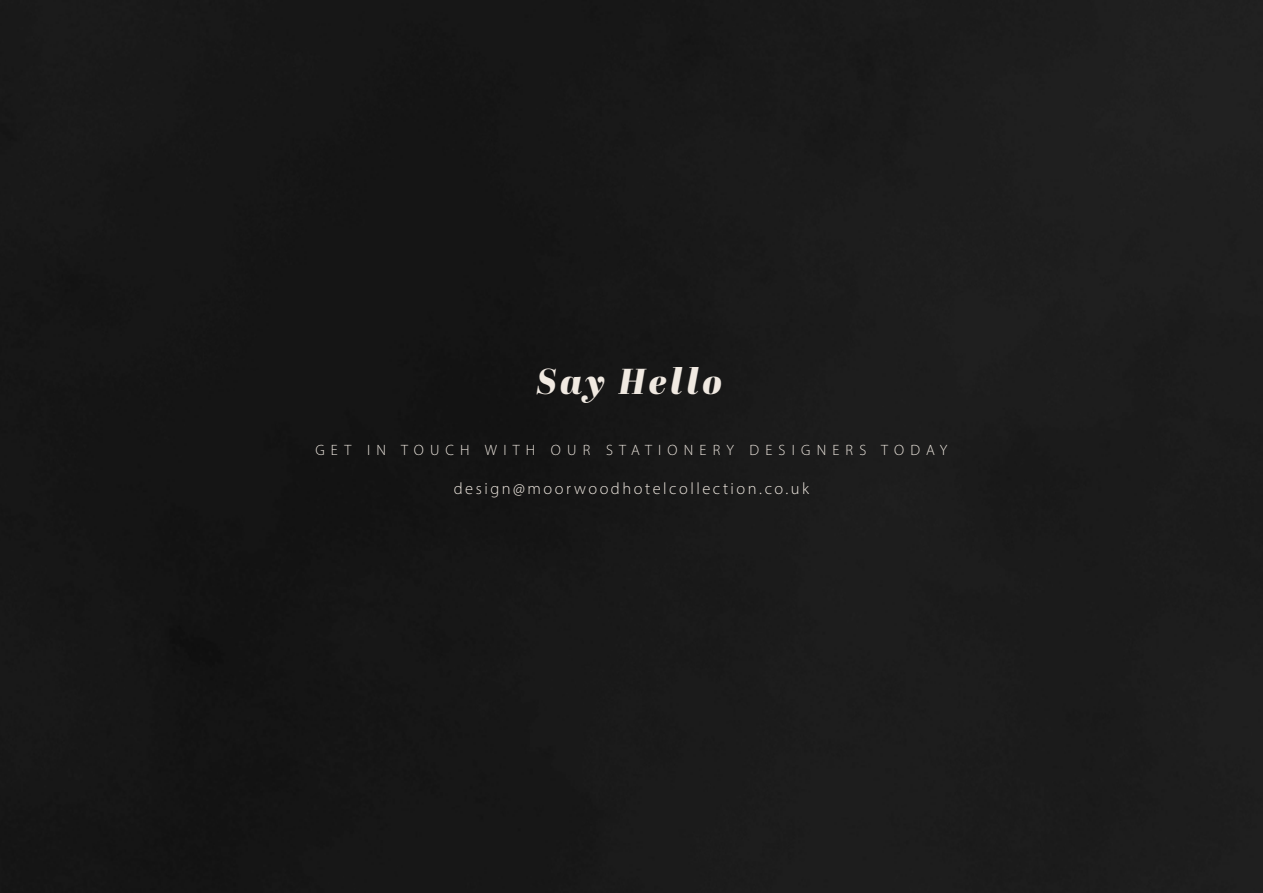
<style>
.page{position:relative;width:1263px;height:893px;background:#191919}
.page>*{position:absolute;margin:0;border:0;box-sizing:border-box;transform-origin:0 0}
.t1{font:italic 36px "Abril Fatface";letter-spacing:.1em;color:#f0e9e1}
.t2{font:16.5px "Myriad Variable Concept";letter-spacing:.155em;color:#f0e9e1}
.t3{font:15px "Myriad Variable Concept";letter-spacing:.41em;color:#f0e9e1}
</style>
<div class="page">
<h1 class="t1" style="left:536px;top:356px;width:187px">Say Hello</h1>
<p class="t3" style="left:315px;top:441px;width:634px">GET IN TOUCH WITH OUR STATIONERY DESIGNERS TODAY</p>
<p class="t2" style="left:454px;top:478px;width:357px">design@moorwoodhotelcollection.co.uk</p>
</div>
